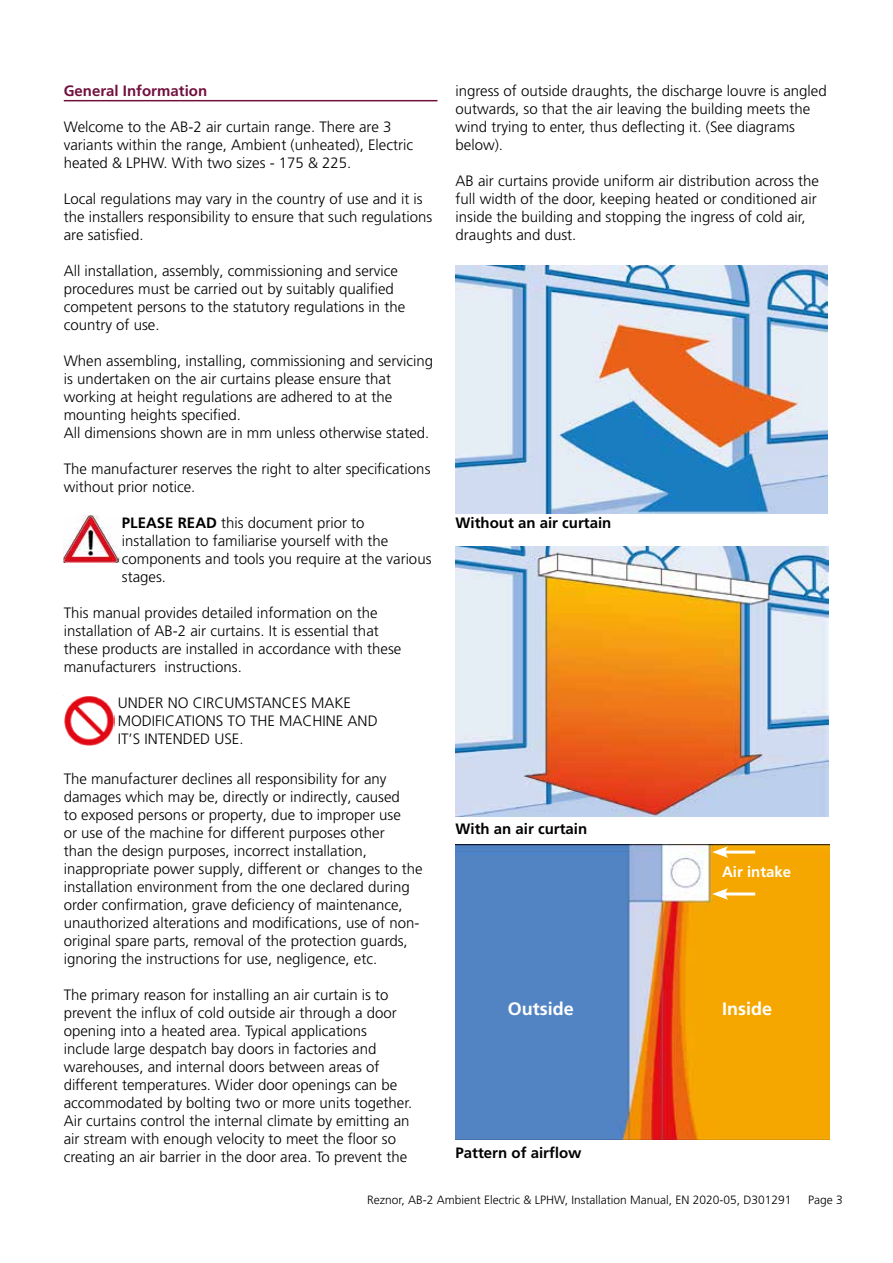
<style>
.page{position:relative;width:893px;height:1263px;background:#fff}
.page>*{position:absolute;margin:0;border:0;box-sizing:border-box;transform-origin:0 0}
.t1{font:700 18px "Frutiger LT Pro";color:#fff}
.t2{font:300 15px/18px "Frutiger LT Pro";color:#000}
.t3{font:700 15px "Frutiger LT Pro";color:#000}
.t4{font:700 15px "Frutiger LT Pro";color:#71103d}
.t5{font:700 15px "Frutiger LT Pro";color:#fff}
.t6{font:300 12px "Frutiger LT Pro";color:#000}
.s1{font-weight:700}
</style>
<div class="page">
<hr style="left:64px;top:100px;width:373px;height:1px;background:#71103d">
<img style="left:64px;top:516px;width:56px;height:46px">
<img style="left:64px;top:696px;width:51px;height:50px">
<img style="left:455px;top:266px;width:373px;height:247px">
<img style="left:455px;top:546px;width:373px;height:270px">
<img style="left:455px;top:845px;width:374px;height:294px">
<hr style="left:723px;top:850px;width:32px;height:3px;background:#fff">
<svg style="left:712px;top:846px;width:16px;height:12px"></svg>
<hr style="left:723px;top:892px;width:32px;height:3px;background:#fff">
<svg style="left:712px;top:888px;width:16px;height:12px"></svg>
<p class="t4" style="left:64px;top:82px;width:145px">General Information</p>
<p class="t2" style="left:64px;top:118px;width:351px">Welcome to the AB-2 air curtain range. There are 3 variants within the range, Ambient (unheated), Electric heated &amp; LPHW. With two sizes - 175 &amp; 225.</p>
<p class="t2" style="left:64px;top:190px;width:370px">Local regulations may vary in the country of use and it is the installers responsibility to ensure that such regulations are satisfied.</p>
<p class="t2" style="left:64px;top:262px;width:343px">All installation, assembly, commissioning and service procedures must be carried out by suitably qualified competent persons to the statutory regulations in the country of use.</p>
<p class="t2" style="left:64px;top:352px;width:371px">When assembling, installing, commissioning and servicing is undertaken on the air curtains please ensure that working at height regulations are adhered to at the mounting heights specified.<br>All dimensions shown are in mm unless otherwise stated.</p>
<p class="t2" style="left:64px;top:460px;width:368px">The manufacturer reserves the right to alter specifications without prior notice.</p>
<p class="t2" style="left:122px;top:514px;width:311px"><span class="s1">PLEASE READ</span> this document prior to installation to familiarise yourself with the components and tools you require at the various stages.</p>
<p class="t2" style="left:64px;top:604px;width:339px">This manual provides detailed information on the installation of AB-2 air curtains. It is essential that these products are installed in accordance with these manufacturers instructions.</p>
<p class="t2" style="left:118px;top:694px;width:261px">UNDER NO CIRCUMSTANCES MAKE<br>MODIFICATIONS TO THE MACHINE AND<br>IT’S INTENDED USE.</p>
<p class="t2" style="left:64px;top:770px;width:360px">The manufacturer declines all responsibility for any damages which may be, directly or indirectly, caused<br>to exposed persons or property, due to improper use<br>or use of the machine for different purposes other<br>than the design purposes, incorrect installation, inappropriate power supply, different or changes to the installation environment from the one declared during order confirmation, grave deficiency of maintenance, unauthorized alterations and modifications, use of non&shy;original spare parts, removal of the protection guards, ignoring the instructions for use, negligence, etc.</p>
<p class="t2" style="left:64px;top:986px;width:350px">The primary reason for installing an air curtain is to prevent the influx of cold outside air through a door opening into a heated area. Typical applications include large despatch bay doors in factories and warehouses, and internal doors between areas of different temperatures. Wider door openings can be accommodated by bolting two or more units together.<br>Air curtains control the internal climate by emitting an air stream with enough velocity to meet the floor so creating an air barrier in the door area. To prevent the</p>
<p class="t2" style="left:455px;top:82px;width:373px">ingress of outside draughts, the discharge louvre is angled outwards, so that the air leaving the building meets the wind trying to enter, thus deflecting it. (See diagrams below).</p>
<p class="t2" style="left:455px;top:172px;width:365px">AB air curtains provide uniform air distribution across the full width of the door, keeping heated or conditioned air inside the building and stopping the ingress of cold air, draughts and dust.</p>
<p class="t3" style="left:455px;top:514px;width:157px">Without an air curtain</p>
<p class="t3" style="left:455px;top:820px;width:133px">With an air curtain</p>
<p class="t5" style="left:722px;top:863px;width:71px">Air intake</p>
<p class="t1" style="left:508px;top:998px;width:68px">Outside</p>
<p class="t1" style="left:722px;top:998px;width:52px">Inside</p>
<p class="t3" style="left:455px;top:1144px;width:128px">Pattern of airflow</p>
<p class="t6" style="left:367px;top:1193px;width:426px">Reznor, AB-2 Ambient Electric &amp; LPHW, Installation Manual, EN 2020-05, D301291</p>
<p class="t6" style="left:808px;top:1193px;width:36px">Page 3</p>
</div>
